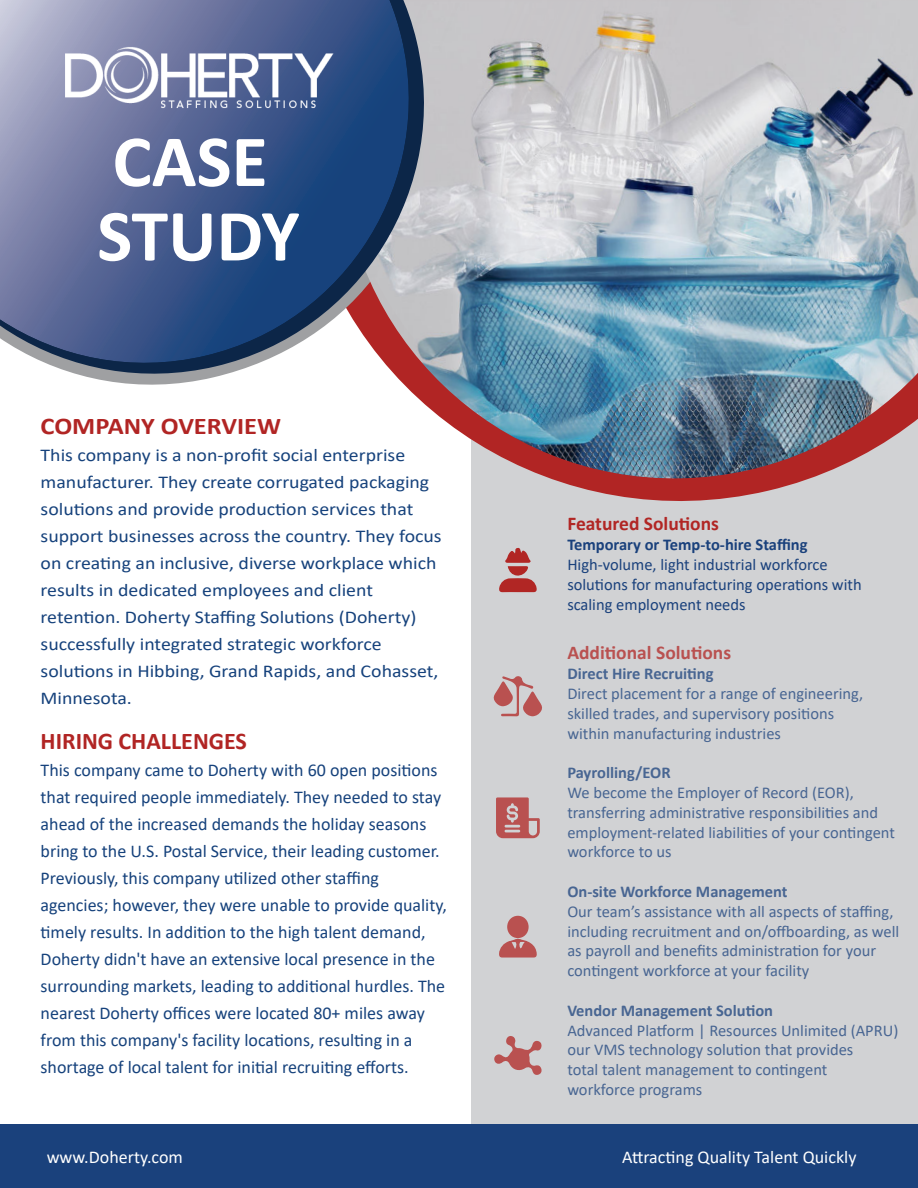
<style>
.page{position:relative;width:918px;height:1188px;background:#fff}
.page>*{position:absolute;margin:0;border:0;box-sizing:border-box;transform-origin:0 0}
.t1{font:700 24px "Calibri";color:#b12524}
.t2{font:700 24px "Calibri";color:#b12524;scale:1.1 1}
.t3{font:700 19.5px "Calibri";color:rgb(177 38 36/.75)}
.t4{font:700 19.5px "Calibri";color:#b12624}
.t5{font:18px/27px "Calibri";color:#16427c}
.t6{font:18px/27px "Calibri";color:#16427c;scale:1.1 1}
.t7{font:18px "Calibri";color:#fff}
.t8{font:16.5px/19.8px "Calibri";color:rgb(26 65 124/.75)}
.t9{font:16.5px/19.8px "Calibri";color:#1a417c}
.t10{font:700 16.5px "Calibri";color:rgb(26 65 124/.75)}
.t11{font:700 16.5px "Calibri";color:#1a417c}
</style>
<div class="page">
<div style="left:471px;top:0;width:447px;height:1169px;background:#d1d2d4"></div>
<svg style="left:561px;top:482px;width:238px;height:19px;fill:#b12524"></svg>
<div style="left:0;top:1124px;width:918px;height:64px;background:#1a417c"></div>
<img style="left:421px;top:0;width:497px;height:482px">
<svg style="left:73px;top:0;width:378px;height:401px"></svg>
<svg style="left:0;top:0;width:435px;height:373px;background:#607095"></svg>
<svg style="left:115px;top:151px;width:114px;height:36px"></svg>
<svg style="left:237px;top:151px;width:27px;height:35px"></svg>
<svg style="left:100px;top:213px;width:111px;height:48px"></svg>
<svg style="left:222px;top:213px;width:77px;height:48px"></svg>
<img style="left:60px;top:11px;width:278px;height:140px">
<svg style="left:494px;top:1036px;width:48px;height:39px"></svg>
<div style="left:512px;top:1052px;width:14px;height:14px;background:#b95150;border-radius:50%"></div>
<svg style="left:499px;top:547px;width:38px;height:45px"></svg>
<div style="left:507px;top:916px;width:22px;height:22px;background:#b95150;border-radius:50%"></div>
<svg style="left:499px;top:938px;width:38px;height:20px"></svg>
<svg style="left:494px;top:676px;width:48px;height:40px"></svg>
<svg style="left:496px;top:797px;width:44px;height:41px"></svg>
<h1 class="t2" style="left:41px;top:412px;width:220px">COMPANY OVERVIEW</h1>
<p class="t6" style="left:41px;top:441px;width:366px">This company is a non-profit social enterprise manufacturer. They create corrugated packaging solutions and provide production services that support businesses across the country. They focus on creating an inclusive, diverse workplace which results in dedicated employees and client retention. Doherty Staffing Solutions (Doherty) successfully integrated strategic workforce solutions in Hibbing, Grand Rapids, and Cohasset, Minnesota.</p>
<h1 class="t1" style="left:41px;top:727px;width:208px">HIRING CHALLENGES</h1>
<p class="t5" style="left:41px;top:756px;width:408px">This company came to Doherty with 60 open positions that required people immediately. They needed to stay ahead of the increased demands the holiday seasons bring to the U.S. Postal Service, their leading customer.<br>Previously, this company utilized other staffing agencies; however, they were unable to provide quality, timely results. In addition to the high talent demand, Doherty didn't have an extensive local presence in the surrounding markets, leading to additional hurdles. The nearest Doherty offices were located 80+ miles away from this company's facility locations, resulting in a shortage of local talent for initial recruiting efforts.</p>
<p class="t4" style="left:567px;top:510px;width:153px">Featured Solutions</p>
<p class="t11" style="left:567px;top:533px;width:242px">Temporary or Temp-to-hire Staffing</p>
<p class="t9" style="left:567px;top:554px;width:296px">High-volume, light industrial workforce solutions for manufacturing operations with scaling employment needs</p>
<p class="t3" style="left:567px;top:639px;width:165px">Additional Solutions</p>
<p class="t10" style="left:567px;top:662px;width:148px">Direct Hire Recruiting</p>
<p class="t8" style="left:567px;top:683px;width:297px">Direct placement for a range of engineering, skilled trades, and supervisory positions within manufacturing industries</p>
<p class="t10" style="left:567px;top:761px;width:105px">Payrolling/EOR</p>
<p class="t8" style="left:567px;top:782px;width:329px">We become the Employer of Record (EOR), transferring administrative responsibilities and employment-related liabilities of your contingent workforce to us</p>
<p class="t10" style="left:567px;top:880px;width:222px">On-site Workforce Management</p>
<p class="t8" style="left:567px;top:901px;width:334px">Our team’s assistance with all aspects of staffing, including recruitment and on/offboarding, as well as payroll and benefits administration for your contingent workforce at your facility</p>
<p class="t10" style="left:567px;top:999px;width:207px">Vendor Management Solution</p>
<p class="t8" style="left:567px;top:1020px;width:333px">Advanced Platform | Resources Unlimited (APRU) our VMS technology solution that provides<br>total talent management to contingent workforce programs</p>
<p class="t7" style="left:47px;top:1144px;width:138px">www.Doherty.com</p>
<p class="t7" style="left:622px;top:1144px;width:236px">Attracting Quality Talent Quickly</p>
</div>
